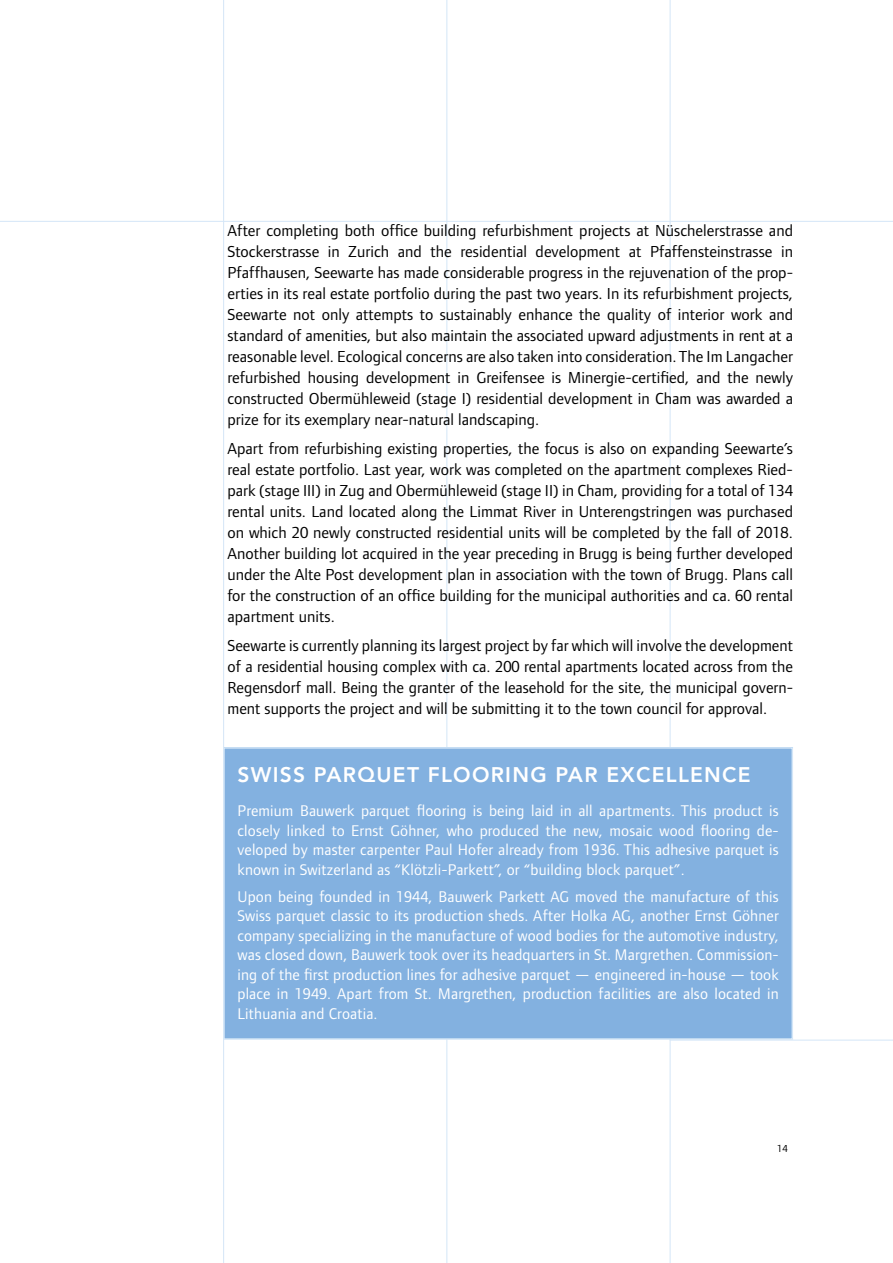
<style>
.page{position:relative;width:893px;height:1263px;background:#fff}
.page>*{position:absolute;margin:0;border:0;box-sizing:border-box;transform-origin:0 0}
.t1{font:800 21px "Avenir";letter-spacing:.06em;color:#fff}
.t2{font:16.5px/21px "Foundry Form Sans";color:#000;text-align:justify}
.t3{font:16.05px/19.5px "Foundry Form Sans";letter-spacing:.01em;color:#fff;text-align:justify}
.t4{font:10.5px "Foundry Form Sans";color:#000}
</style>
<div class="page">
<hr style="left:0;top:221px;width:893px;height:1px;background:#d4e6f7">
<hr style="left:223px;top:0;width:1px;height:1263px;background:#d4e6f7">
<hr style="left:447px;top:0;width:1px;height:1263px;background:#d4e6f7">
<hr style="left:670px;top:0;width:1px;height:1263px;background:#d4e6f7">
<hr style="left:670px;top:1040px;width:223px;height:1px;background:#d4e6f7">
<div style="left:224px;top:748px;width:568px;height:291px;background:#83b1e0"></div>
<div style="left:223px;top:747px;width:570px;height:293px;border:2px solid #d4e6f7"></div>
<p class="t2" style="left:227px;top:220px;width:567px">After completing both office building refurbishment projects at Nüschelerstrasse and Stockerstrasse in Zurich and the residential development at Pfaffensteinstrasse in Pfaffhausen, Seewarte has made considerable progress in the rejuvenation of the prop&shy;erties in its real estate portfolio during the past two years. In its refurbishment projects, Seewarte not only attempts to sustainably enhance the quality of interior work and standard of amenities, but also maintain the associated upward adjustments in rent at a reasonable level. Ecological concerns are also taken into consideration. The Im Langacher refurbished housing development in Greifensee is Minergie-certified, and the newly constructed Obermühleweid (stage I) residential development in Cham was awarded a prize for its exemplary near-natural landscaping.</p>
<p class="t2" style="left:227px;top:438px;width:567px">Apart from refurbishing existing properties, the focus is also on expanding Seewarte’s real estate portfolio. Last year, work was completed on the apartment complexes Ried&shy;park (stage III) in Zug and Obermühleweid (stage II) in Cham, providing for a total of 134 rental units. Land located along the Limmat River in Unterengstringen was purchased on which 20 newly constructed residential units will be completed by the fall of 2018.<br>Another building lot acquired in the year preceding in Brugg is being further developed under the Alte Post development plan in association with the town of Brugg. Plans call for the construction of an office building for the municipal authorities and ca. 60 rental apartment units.</p>
<p class="t2" style="left:227px;top:634px;width:567px">Seewarte is currently planning its largest project by far which will involve the development of a residential housing complex with ca. 200 rental apartments located across from the Regensdorf mall. Being the granter of the leasehold for the site, the municipal govern&shy;ment supports the project and will be submitting it to the town council for approval.</p>
<p class="t1" style="left:237px;top:762px;width:515px">SWISS PARQUET FLOORING PAR EXCELLENCE</p>
<p class="t3" style="left:237px;top:801px;width:543px">Premium Bauwerk parquet flooring is being laid in all apartments. This product is closely linked to Ernst Göhner, who produced the new, mosaic wood flooring de&shy;veloped by master carpenter Paul Hofer already from 1936. This adhesive parquet is known in Switzerland as “Klötzli-Parkett”, or “building block parquet”.</p>
<p class="t3" style="left:237px;top:886px;width:543px">Upon being founded in 1944, Bauwerk Parkett AG moved the manufacture of this Swiss parquet classic to its production sheds. After Holka AG, another Ernst Göhner company specializing in the manufacture of wood bodies for the automotive industry, was closed down, Bauwerk took over its headquarters in St. Margrethen. Commission&shy;ing of the first production lines for adhesive parquet — engineered in-house — took place in 1949. Apart from St. Margrethen, production facilities are also located in Lithuania and Croatia.</p>
<p class="t4" style="left:777px;top:1143px;width:12px">14</p>
</div>
